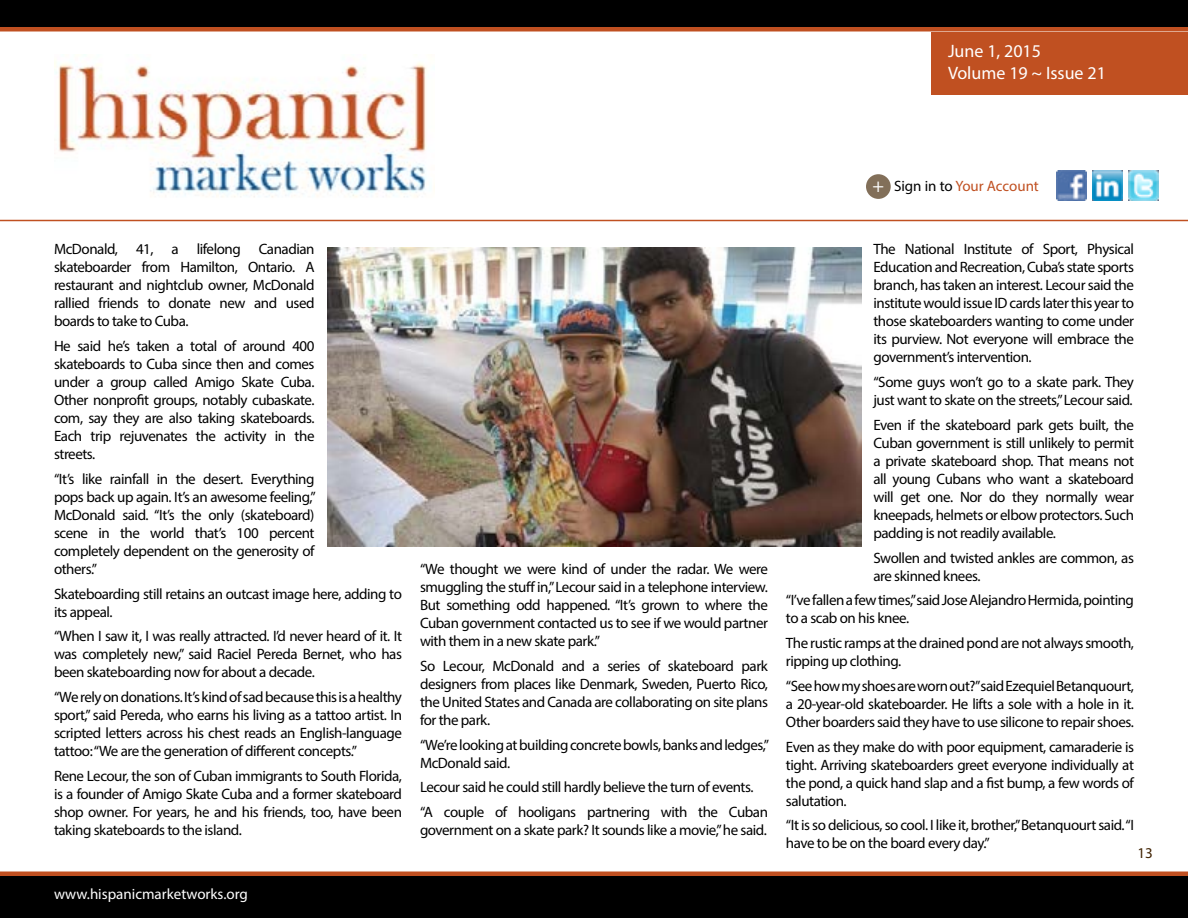
<style>
.page{position:relative;width:1188px;height:918px;background:#fff}
.page>*{position:absolute;margin:0;border:0;box-sizing:border-box;transform-origin:0 0}
.t1{font:18px/21.6px "Myriad Pro";color:#fff}
.t2{font:15px/18px "Myriad Pro";letter-spacing:-.03em;color:#000;text-align:justify}
.t3{font:15px "Myriad Pro";color:#fff}
.t4{font:15px "Myriad Pro";color:#c05021}
.t5{font:15px "Myriad Pro";color:#3f2100}
.s1{font-size:19.5px;color:#fff}
.s2{color:#000}
</style>
<div class="page">
<div style="left:0;top:874px;width:1188px;height:44px;background:#000"></div>
<hr style="left:0;top:872px;width:1188px;height:4px;background:#c05021">
<div style="left:0;top:27px;width:1188px;height:5px;background:#c05021"></div>
<div style="left:932px;top:32px;width:256px;height:62px;background:#c05021"></div>
<img style="left:1057px;top:170px;width:30px;height:30px">
<img style="left:1129px;top:170px;width:30px;height:30px">
<img style="left:1093px;top:170px;width:30px;height:30px">
<div style="left:866px;top:174px;width:25px;height:25px;background:#826f59;border-radius:50%"></div>
<div style="left:0;top:0;width:1188px;height:27px;background:#000"></div>
<hr style="left:0;top:220px;width:1188px;height:1px;background:#c05021">
<img style="left:54px;top:54px;width:381px;height:144px">
<img style="left:328px;top:247px;width:533px;height:300px">
<p class="t1" style="left:948px;top:40px;width:159px">June 1, 2015<br>Volume 19 ~ Issue 21</p>
<p class="t4" style="left:872px;top:177px;width:168px"><span class="s1">+</span> <span class="s2">Sign in to</span> Your Account</p>
<p class="t2" style="left:54px;top:240px;width:262px">McDonald, 41, a lifelong Canadian skateboarder from Hamilton, Ontario. A restaurant and nightclub owner, McDonald rallied friends to donate new and used boards to take to Cuba.</p>
<p class="t2" style="left:54px;top:337px;width:262px">He said he’s taken a total of around 400 skateboards to Cuba since then and comes under a group called Amigo Skate Cuba.<br>Other nonprofit groups, notably cubaskate. com, say they are also taking skateboards.<br>Each trip rejuvenates the activity in the streets.</p>
<p class="t2" style="left:54px;top:469px;width:263px">“It’s like rainfall in the desert. Everything pops back up again. It’s an awesome feeling,” McDonald said. “It’s the only (skateboard) scene in the world that’s 100 percent completely dependent on the generosity of others.”</p>
<p class="t2" style="left:54px;top:584px;width:349px">Skateboarding still retains an outcast image here, adding to its appeal.</p>
<p class="t2" style="left:54px;top:627px;width:350px">“When I saw it, I was really attracted. I’d never heard of it. It was completely new,” said Raciel Pereda Bernet, who has been skateboarding now for about a decade.</p>
<p class="t2" style="left:54px;top:688px;width:349px">“We rely on donations. It’s kind of sad because this is a healthy sport,” said Pereda, who earns his living as a tattoo artist. In scripted letters across his chest reads an English-language tattoo: “We are the generation of different concepts.”</p>
<p class="t2" style="left:54px;top:766px;width:350px">Rene Lecour, the son of Cuban immigrants to South Florida, is a founder of Amigo Skate Cuba and a former skateboard shop owner. For years, he and his friends, too, have been taking skateboards to the island.</p>
<p class="t3" style="left:54px;top:884px;width:195px">www.hispanicmarketworks.org</p>
<p class="t2" style="left:420px;top:560px;width:350px">“We thought we were kind of under the radar. We were smuggling the stuff in,” Lecour said in a telephone interview.<br>But something odd happened. “It’s grown to where the Cuban government contacted us to see if we would partner with them in a new skate park.”</p>
<p class="t2" style="left:420px;top:657px;width:350px">So Lecour, McDonald and a series of skateboard park designers from places like Denmark, Sweden, Puerto Rico, the United States and Canada are collaborating on site plans for the park.</p>
<p class="t2" style="left:420px;top:735px;width:351px">“We’re looking at building concrete bowls, banks and ledges,”<br>McDonald said.</p>
<p class="t2" style="left:420px;top:775px;width:350px;line-height:24.8px">Lecour said he could still hardly believe the turn of events. “A couple of hooligans partnering with the Cuban</p>
<p class="t2" style="left:420px;top:821px;width:348px">government on a skate park? It sounds like a movie,” he said.</p>
<p class="t2" style="left:873px;top:240px;width:262px">The National Institute of Sport, Physical Education and Recreation, Cuba’s state sports branch, has taken an interest. Lecour said the institute would issue ID cards later this year to those skateboarders wanting to come under its purview. Not everyone will embrace the government’s intervention.</p>
<p class="t2" style="left:873px;top:373px;width:262px">“Some guys won’t go to a skate park. They just want to skate on the streets,” Lecour said.</p>
<p class="t2" style="left:873px;top:415px;width:262px">Even if the skateboard park gets built, the Cuban government is still unlikely to permit a private skateboard shop. That means not all young Cubans who want a skateboard will get one. Nor do they normally wear kneepads, helmets or elbow protectors. Such padding is not readily available.</p>
<p class="t2" style="left:873px;top:548px;width:262px">Swollen and twisted ankles are common, as are skinned knees.</p>
<p class="t2" style="left:786px;top:591px;width:350px">“I’ve fallen a few times,” said Jose Alejandro Hermida, pointing to a scab on his knee.</p>
<p class="t2" style="left:786px;top:634px;width:350px">The rustic ramps at the drained pond are not always smooth, ripping up clothing.</p>
<p class="t2" style="left:786px;top:676px;width:350px">“See how my shoes are worn out?” said Ezequiel Betanquourt, a 20-year-old skateboarder. He lifts a sole with a hole in it.<br>Other boarders said they have to use silicone to repair shoes.</p>
<p class="t2" style="left:786px;top:737px;width:350px">Even as they make do with poor equipment, camaraderie is tight. Arriving skateboarders greet everyone individually at the pond, a quick hand slap and a fist bump, a few words of salutation.</p>
<p class="t2" style="left:786px;top:816px;width:349px">“It is so delicious, so cool. I like it, brother,” Betanquourt said. “I have to be on the board every day.”</p>
<p class="t5" style="left:1137px;top:844px;width:17px">13</p>
</div>
